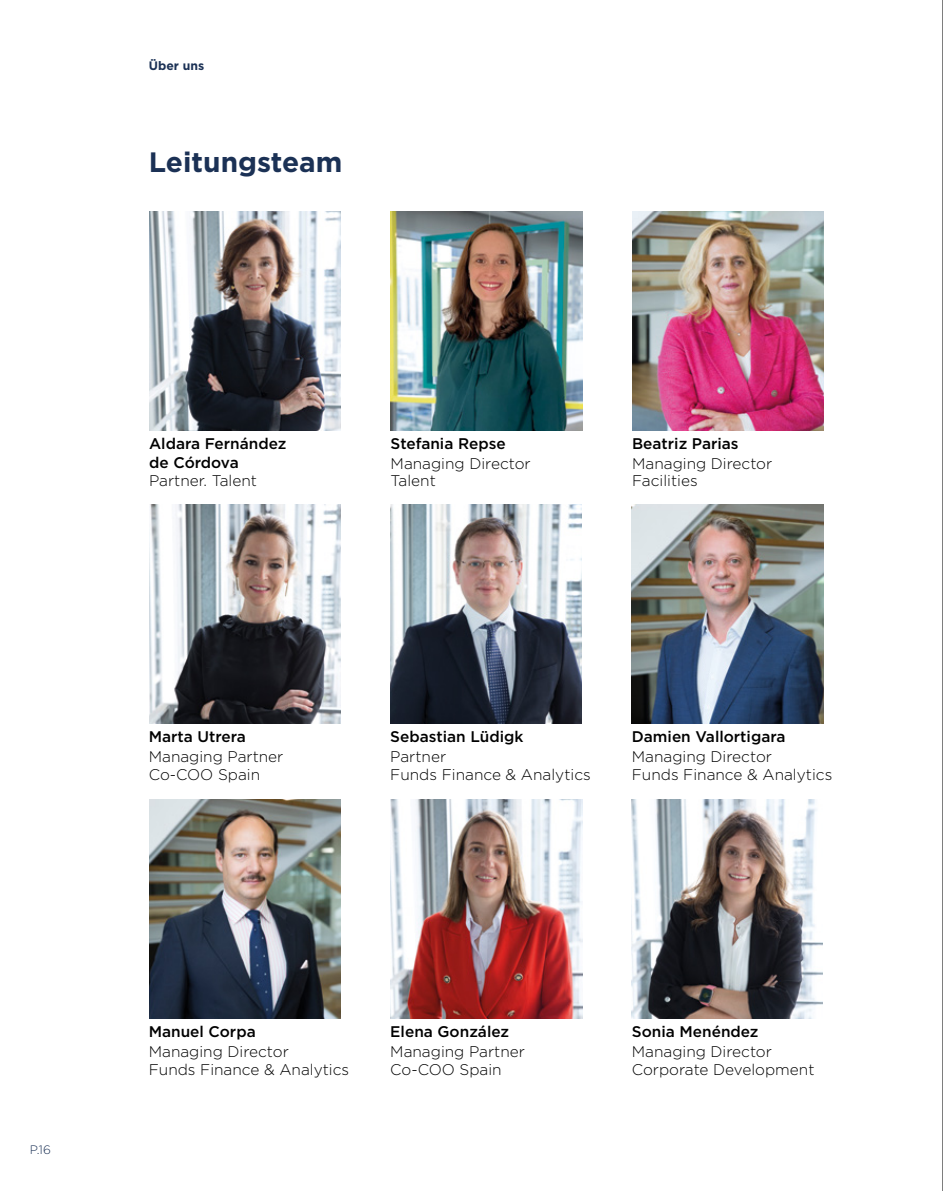
<style>
.page{position:relative;width:943px;height:1191px;background:#fff}
.page>*{position:absolute;margin:0;border:0;box-sizing:border-box;transform-origin:0 0}
.t1{font:700 28px "Gotham HTF";color:#1b3155}
.t2{font:300 15.4px/17.5px "Gotham HTF";color:#000}
.t3{font:500 15.4px/19.2px "Gotham HTF";color:#000}
.t4{font:700 12.25px "Gotham HTF";color:#1b3155}
.t5{font:300 12.25px "Gotham HTF";color:#1b3155}
</style>
<div class="page">
<hr style="left:942px;top:0;width:1px;height:1191px;background:#000">
<img style="left:391px;top:212px;width:191px;height:219px">
<img style="left:632px;top:212px;width:191px;height:219px">
<img style="left:149px;top:212px;width:192px;height:219px">
<img style="left:149px;top:504px;width:191px;height:219px">
<img style="left:632px;top:800px;width:190px;height:218px">
<img style="left:390px;top:504px;width:192px;height:219px">
<img style="left:149px;top:800px;width:191px;height:218px">
<img style="left:632px;top:504px;width:191px;height:219px">
<img style="left:391px;top:800px;width:191px;height:218px">
<p class="t4" style="left:149px;top:58px;width:57px">Über uns</p>
<h1 class="t1" style="left:149px;top:146px;width:195px">Leitungsteam</h1>
<p class="t5" style="left:30px;top:1142px;width:23px">P.16</p>
<p class="t3" style="left:149px;top:433px;width:139px">Aldara Fernández de Córdova</p>
<p class="t2" style="left:149px;top:471px;width:109px">Partner. Talent</p>
<p class="t3" style="left:390px;top:433px;width:116px">Stefania Repse</p>
<p class="t2" style="left:390px;top:454px;width:142px">Managing Director<br>Talent</p>
<p class="t3" style="left:632px;top:433px;width:108px">Beatriz Parias</p>
<p class="t2" style="left:632px;top:454px;width:142px">Managing Director<br>Facilities</p>
<p class="t3" style="left:149px;top:726px;width:99px">Marta Utrera</p>
<p class="t2" style="left:149px;top:747px;width:136px">Managing Partner<br>Co-COO Spain</p>
<p class="t3" style="left:390px;top:726px;width:135px">Sebastian Lüdigk</p>
<p class="t2" style="left:390px;top:747px;width:202px">Partner<br>Funds Finance &amp; Analytics</p>
<p class="t3" style="left:632px;top:726px;width:155px">Damien Vallortigara</p>
<p class="t2" style="left:632px;top:747px;width:202px">Managing Director<br>Funds Finance &amp; Analytics</p>
<p class="t3" style="left:149px;top:1022px;width:108px">Manuel Corpa</p>
<p class="t2" style="left:149px;top:1043px;width:202px">Managing Director<br>Funds Finance &amp; Analytics</p>
<p class="t3" style="left:390px;top:1022px;width:120px">Elena González</p>
<p class="t2" style="left:390px;top:1043px;width:136px">Managing Partner<br>Co-COO Spain</p>
<p class="t3" style="left:632px;top:1022px;width:128px">Sonia Menéndez</p>
<p class="t2" style="left:632px;top:1043px;width:184px">Managing Director<br>Corporate Development</p>
</div>
